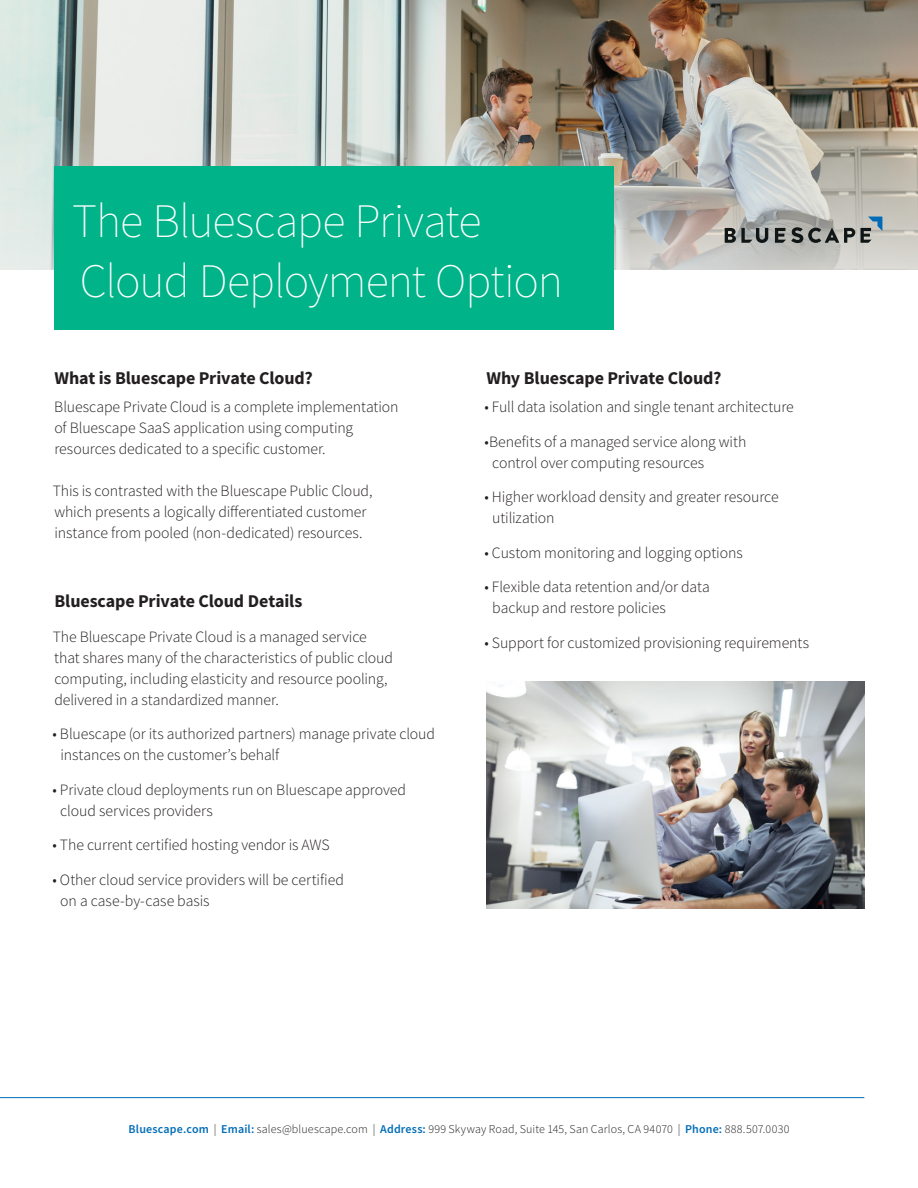
<style>
.page{position:relative;width:918px;height:1188px;background:#fff}
.page>*{position:absolute;margin:0;border:0;box-sizing:border-box;transform-origin:0 0}
.Cover_Headline{font:200 48px/60px "Source Sans Pro";letter-spacing:-.02em;color:#fff}
.Section_Title{font:700 18px "Source Sans Pro";letter-spacing:-.005em;color:#231f20}
.Section_Title-2{font:300 15.75px/21px "Source Sans Pro";letter-spacing:-.005em;color:#231f20}
.Footer_Information{font:300 12px "Source Sans Pro";letter-spacing:.015em;color:#231f20}
.s1{font-weight:600;color:#006cb7}
</style>
<div class="page">
<hr style="left:0;top:1097px;width:864px;height:1px;background:#006cb7">
<img style="left:0;top:0;width:918px;height:270px">
<img style="left:0;top:63px;width:918px;height:206px">
<svg style="left:725px;top:228px;width:43px;height:15px"></svg>
<svg style="left:775px;top:217px;width:107px;height:26px"></svg>
<div style="left:54px;top:166px;width:559px;height:164px;background:#00b388"></div>
<img style="left:486px;top:681px;width:379px;height:228px">
<p class="Cover_Headline" style="left:72px;top:191px;width:493px">The Bluescape Private<br>Cloud Deployment Option</p>
<p class="Section_Title" style="left:55px;top:366px;width:260px">What is Bluescape Private Cloud?</p>
<p class="Section_Title-2" style="left:54px;top:396px;width:346px">Bluescape Private Cloud is a complete implementation</p>
<p class="Section_Title-2" style="left:54px;top:417px;width:300px">of Bluescape SaaS application using computing resources dedicated to a specific customer.</p>
<p class="Section_Title-2" style="left:53px;top:480px;width:321px">This is contrasted with the Bluescape Public Cloud, which presents a logically differentiated customer instance from pooled (non-dedicated) resources.</p>
<p class="Section_Title" style="left:54px;top:589px;width:250px">Bluescape Private Cloud Details</p>
<p class="Section_Title-2" style="left:53px;top:626px;width:342px">The Bluescape Private Cloud is a managed service that shares many of the characteristics of public cloud computing, including elasticity and resource pooling, delivered in a standardized manner.</p>
<p class="Section_Title-2" style="left:60px;top:723px;width:376px;text-indent:-8px">• Bluescape (or its authorized partners) manage private cloud instances on the customer’s behalf</p>
<p class="Section_Title-2" style="left:60px;top:779px;width:347px;text-indent:-8px">• Private cloud deployments run on Bluescape approved cloud services providers</p>
<p class="Section_Title-2" style="left:53px;top:834px;width:279px">• The current certified hosting vendor is AWS</p>
<p class="Section_Title-2" style="left:60px;top:869px;width:285px;text-indent:-8px">• Other cloud service providers will be certified on a case-by-case basis</p>
<p class="Section_Title" style="left:487px;top:366px;width:237px">Why Bluescape Private Cloud?</p>
<p class="Section_Title-2" style="left:485px;top:396px;width:311px">• Full data isolation and single tenant architecture</p>
<p class="Section_Title-2" style="left:485px;top:431px;width:263px">•Benefits of a managed service along with</p>
<p class="Section_Title-2" style="left:492px;top:452px;width:214px">control over computing resources</p>
<p class="Section_Title-2" style="left:485px;top:486px;width:296px">• Higher workload density and greater resource</p>
<p class="Section_Title-2" style="left:492px;top:507px;width:64px">utilization</p>
<p class="Section_Title-2" style="left:485px;top:542px;width:260px">• Custom monitoring and logging options</p>
<p class="Section_Title-2" style="left:492px;top:576px;width:219px;text-indent:-8px">• Flexible data retention and/or data backup and restore policies</p>
<p class="Section_Title-2" style="left:485px;top:632px;width:326px">• Support for customized provisioning requirements</p>
<p class="Footer_Information" style="left:129px;top:1122px;width:662px"><span class="s1">Bluescape.com</span> | <span class="s1">Email:</span> sales@bluescape.com | <span class="s1">Address:</span> 999 Skyway Road, Suite 145, San Carlos, CA 94070 | <span class="s1">Phone:</span> 888.507.0030</p>
</div>
